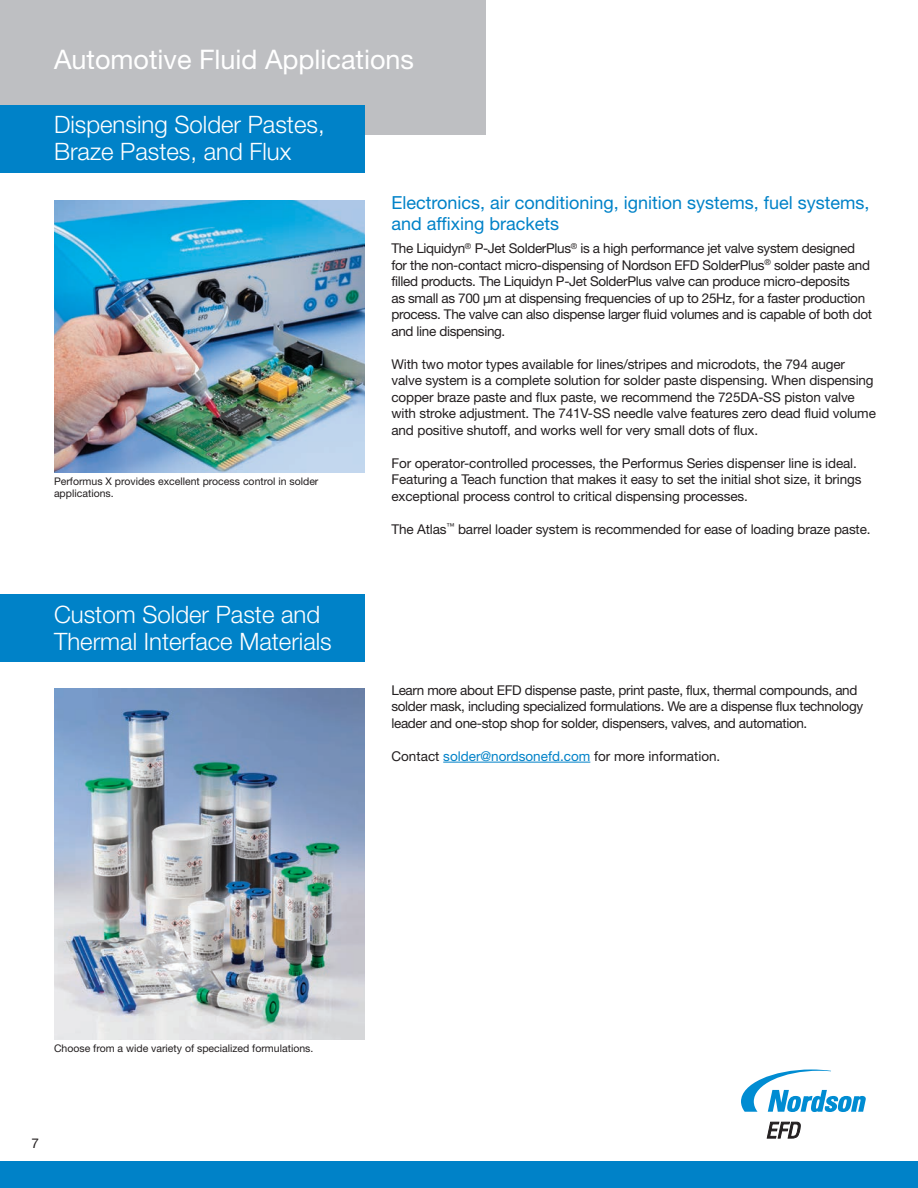
<style>
.page{position:relative;width:918px;height:1188px;background:#fff}
.page>*{position:absolute;margin:0;border:0;box-sizing:border-box;transform-origin:0 0}
.EFD-DataSheet-MainTi{font:27px "Helvetica Neue LT Std";color:#fff}
.EFD-DataSheet-MainTi-2{font:300 24px/27px "Helvetica Neue LT Std";color:#fff}
.t1{font:18px/21px "Helvetica Neue LT Std";color:#0082c8}
.t2{font:13.5px/16.5px "Helvetica Neue LT Std";letter-spacing:-.01em;color:#231f20}
.t3{font:10.5px/12.6px "Helvetica Neue LT Std";color:#231f20}
.s1{color:#0082c8}
</style>
<div class="page">
<div style="left:0;top:1161px;width:918px;height:27px;background:#0082c8"></div>
<svg style="left:767px;top:1122px;width:34px;height:16px"></svg>
<svg style="left:741px;top:1070px;width:125px;height:42px"></svg>
<div style="left:0;top:0;width:486px;height:135px;background:#bebfc2"></div>
<div style="left:0;top:105px;width:364px;height:67px;background:#0082c8"></div>
<img style="left:54px;top:200px;width:310px;height:272px">
<div style="left:0;top:594px;width:364px;height:68px;background:#0082c8"></div>
<hr style="left:443px;top:762px;width:147px;height:1px;background:#0082c8">
<img style="left:54px;top:688px;width:310px;height:352px">
<p class="EFD-DataSheet-MainTi" style="left:54px;top:43px;width:362px">Automotive Fluid Applications</p>
<p class="EFD-DataSheet-MainTi-2" style="left:54px;top:111px;width:272px">Dispensing Solder Pastes,<br>Braze Pastes, and Flux</p>
<p class="t3" style="left:54px;top:475px;width:266px">Performus X provides excellent process control in solder applications.</p>
<p class="EFD-DataSheet-MainTi-2" style="left:54px;top:600px;width:279px">Custom Solder Paste and<br>Thermal Interface Materials</p>
<p class="t1" style="left:392px;top:192px;width:480px">Electronics, air conditioning, ignition systems, fuel systems, and affixing brackets</p>
<p class="t2" style="left:391px;top:240px;width:482px">The Liquidyn<sup>®</sup> P-Jet SolderPlus<sup>®</sup> is a high performance jet valve system designed for the non-contact micro-dispensing of Nordson EFD SolderPlus<sup>®</sup> solder paste and filled products. The Liquidyn P-Jet SolderPlus valve can produce micro-deposits<br>as small as 700 μm at dispensing frequencies of up to 25Hz, for a faster production process. The valve can also dispense larger fluid volumes and is capable of both dot and line dispensing.</p>
<p class="t2" style="left:391px;top:355px;width:486px">With two motor types available for lines/stripes and microdots, the 794 auger valve system is a complete solution for solder paste dispensing. When dispensing copper braze paste and flux paste, we recommend the 725DA-SS piston valve with stroke adjustment. The 741V-SS needle valve features zero dead fluid volume and positive shutoff, and works well for very small dots of flux.</p>
<p class="t2" style="left:391px;top:454px;width:472px">For operator-controlled processes, the Performus Series dispenser line is ideal.<br>Featuring a Teach function that makes it easy to set the initial shot size, it brings exceptional process control to critical dispensing processes.</p>
<p class="t2" style="left:391px;top:521px;width:481px">The Atlas<sup>™</sup> barrel loader system is recommended for ease of loading braze paste.</p>
<p class="t2" style="left:392px;top:682px;width:473px">Learn more about EFD dispense paste, print paste, flux, thermal compounds, and solder mask, including specialized formulations. We are a dispense flux technology leader and one-stop shop for solder, dispensers, valves, and automation.</p>
<p class="t2" style="left:392px;top:748px;width:330px">Contact <span class="s1">solder@nordsonefd.com</span> for more information.</p>
<p class="t3" style="left:54px;top:1042px;width:261px">Choose from a wide variety of specialized formulations.</p>
<p class="t2" style="left:32px;top:1135px;width:9px">7</p>
</div>
